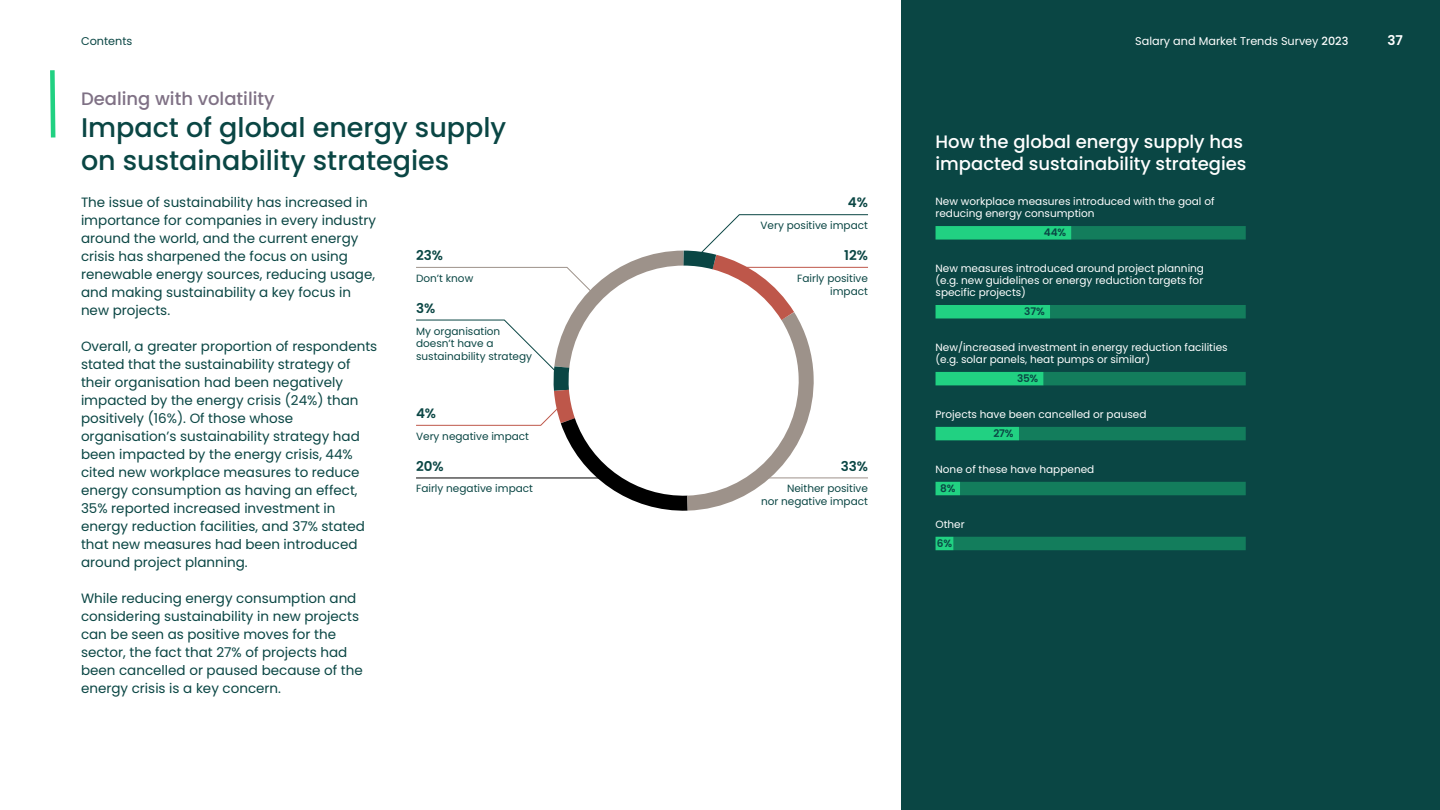
<style>
.page{position:relative;width:1440px;height:810px;background:#fff}
.page>*{position:absolute;margin:0;border:0;box-sizing:border-box;transform-origin:0 0}
.t1{font:500 27px/32.4px "Poppins";color:#0a4644}
.t2{font:500 18px/21.6px "Poppins";color:#fff}
.t3{font:500 18px "Poppins";color:#7f7185}
.t4{font:13.5px/18px "Poppins";color:#0a4644}
.t5{font:600 13.5px "Poppins";color:#0a4644}
.t6{font:600 13.5px "Poppins";color:#fff}
.t7{font:11.25px "Poppins";color:#fff}
.t8{font:11.25px "Poppins";color:#0a4644}
.t9{font:10.5px/12px "Poppins";color:#fff}
.t10{font:10.5px/12.6px "Poppins";color:#0a4644;text-align:right}
.t11{font:600 10.5px "Poppins";letter-spacing:-.015em;color:#0a4644}
.s1{font-weight:500}
</style>
<div class="page">
<div style="left:902px;top:0;width:538px;height:810px;background:#0a4644"></div>
<svg style="left:50px;top:70px;width:6px;height:68px"></svg>
<div style="left:936px;top:226px;width:135px;height:14px;background:#21d182"></div>
<div style="left:1071px;top:226px;width:175px;height:14px;background:#137d5c"></div>
<div style="left:936px;top:372px;width:108px;height:13px;background:#21d182"></div>
<div style="left:1044px;top:372px;width:202px;height:13px;background:#137d5c"></div>
<div style="left:936px;top:305px;width:114px;height:13px;background:#21d182"></div>
<div style="left:1050px;top:305px;width:196px;height:13px;background:#137d5c"></div>
<div style="left:936px;top:427px;width:83px;height:13px;background:#21d182"></div>
<div style="left:1019px;top:427px;width:227px;height:13px;background:#137d5c"></div>
<div style="left:936px;top:482px;width:24px;height:13px;background:#21d182"></div>
<div style="left:960px;top:482px;width:286px;height:13px;background:#137d5c"></div>
<div style="left:936px;top:537px;width:18px;height:13px;background:#21d182"></div>
<div style="left:954px;top:537px;width:292px;height:13px;background:#137d5c"></div>
<svg style="left:416px;top:214px;width:452px;height:297px"></svg>
<p class="t8" style="left:81px;top:35px;width:53px">Contents</p>
<p class="t7" style="left:1135px;top:35px;width:215px">Salary and Market Trends Survey <span class="s1">2023</span></p>
<p class="t6" style="left:1388px;top:33px;width:17px">37</p>
<h2 class="t3" style="left:81px;top:88px;width:195px">Dealing with volatility</h2>
<h1 class="t1" style="left:81px;top:112px;width:427px">Impact of global energy supply on sustainability strategies</h1>
<p class="t4" style="left:81px;top:194px;width:297px">The issue of sustainability has increased in importance for companies in every industry around the world, and the current energy crisis has sharpened the focus on using renewable energy sources, reducing usage, and making sustainability a key focus in new projects.</p>
<p class="t4" style="left:81px;top:338px;width:298px">Overall, a greater proportion of respondents stated that the sustainability strategy of their organisation had been negatively impacted by the energy crisis (24%) than positively (16%). Of those whose organisation’s sustainability strategy had been impacted by the energy crisis, 44% cited new workplace measures to reduce energy consumption as having an effect, 35% reported increased investment in energy reduction facilities, and 37% stated that new measures had been introduced around project planning.</p>
<p class="t4" style="left:81px;top:590px;width:283px">While reducing energy consumption and considering sustainability in new projects can be seen as positive moves for the sector, the fact that 27% of projects had been cancelled or paused because of the energy crisis is a key concern.</p>
<p class="t5" style="left:416px;top:247px;width:29px">23%</p>
<p class="t10" style="left:416px;top:272px;width:59px">Don’t know</p>
<p class="t5" style="left:416px;top:300px;width:21px">3%</p>
<p class="t10" style="left:416px;top:325px;width:118px;text-align:left">My organisation doesn’t have a sustainability strategy</p>
<p class="t5" style="left:416px;top:405px;width:22px">4%</p>
<p class="t10" style="left:416px;top:430px;width:115px">Very negative impact</p>
<p class="t5" style="left:416px;top:458px;width:29px">20%</p>
<p class="t10" style="left:416px;top:483px;width:119px">Fairly negative impact</p>
<p class="t5" style="left:848px;top:195px;width:22px">4%</p>
<p class="t10" style="left:761px;top:219px;width:109px">Very positive impact</p>
<p class="t5" style="left:844px;top:247px;width:25px">12%</p>
<p class="t10" style="left:797px;top:272px;width:72px">Fairly positive impact</p>
<p class="t5" style="left:841px;top:458px;width:29px">33%</p>
<p class="t10" style="left:761px;top:483px;width:108px">Neither positive<br>nor negative impact</p>
<h2 class="t2" style="left:936px;top:131px;width:313px">How the global energy supply has impacted sustainability strategies</h2>
<p class="t9" style="left:936px;top:196px;width:280px">New workplace measures introduced with the goal of reducing energy consumption</p>
<p class="t11" style="left:1044px;top:227px;width:24px">44%</p>
<p class="t9" style="left:936px;top:263px;width:270px;text-align:justify">New measures introduced around project planning (e.g. new guidelines or energy reduction targets for specific projects)</p>
<p class="t11" style="left:1024px;top:306px;width:22px">37%</p>
<p class="t9" style="left:936px;top:341px;width:294px">New/increased investment in energy reduction facilities (e.g. solar panels, heat pumps or similar)</p>
<p class="t11" style="left:1017px;top:373px;width:23px">35%</p>
<p class="t9" style="left:936px;top:408px;width:213px">Projects have been cancelled or paused</p>
<p class="t11" style="left:993px;top:428px;width:22px">27%</p>
<p class="t9" style="left:936px;top:463px;width:160px">None of these have happened</p>
<p class="t11" style="left:940px;top:482px;width:17px">8%</p>
<p class="t9" style="left:936px;top:518px;width:31px">Other</p>
<p class="t11" style="left:937px;top:537px;width:17px">6%</p>
</div>
